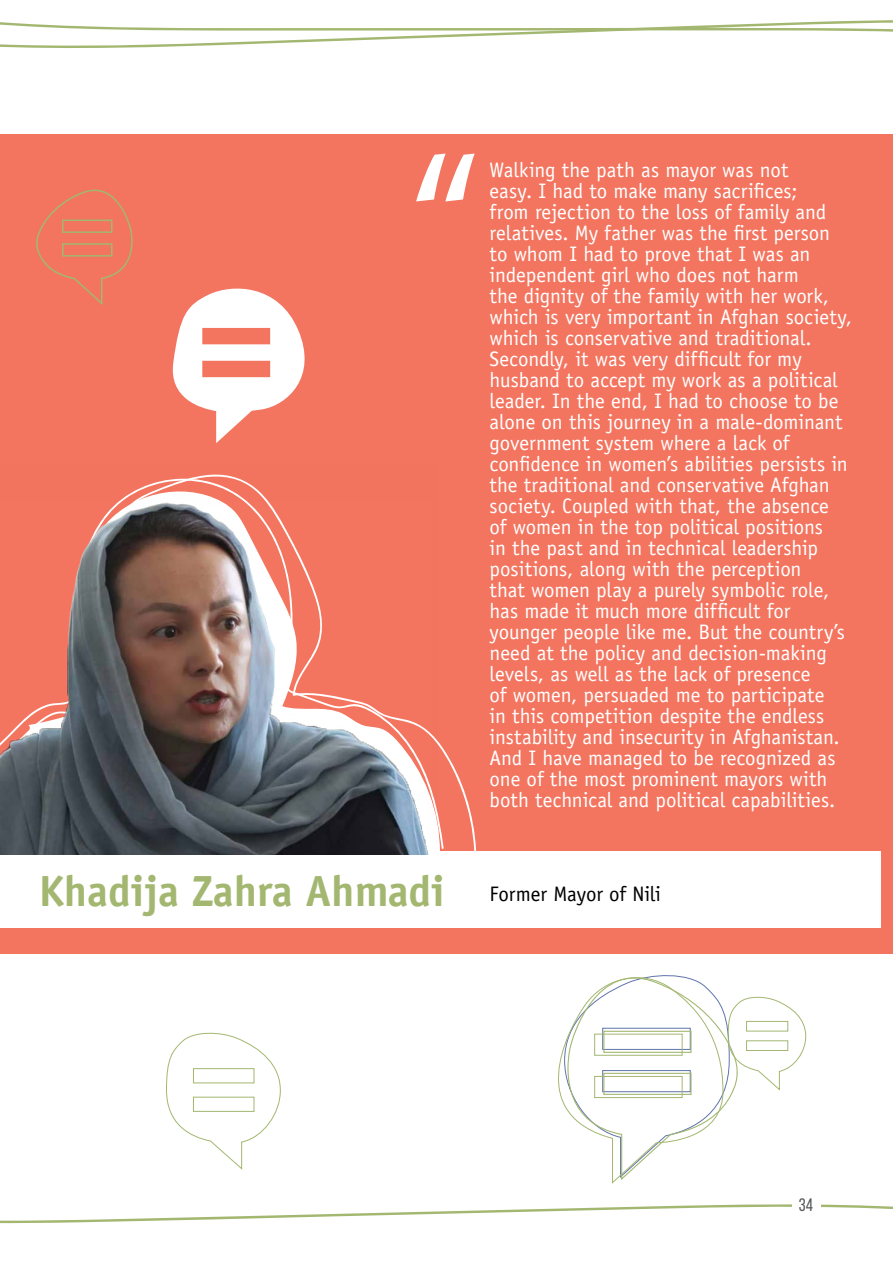
<style>
.page{position:relative;width:893px;height:1263px;background:#fff}
.page>*{position:absolute;margin:0;border:0;box-sizing:border-box;transform-origin:0 0}
.t1{font:700 43.5px "Officina Sans LT";color:#a3b770}
.t2{font:21px/21px "Officina Sans LT";letter-spacing:-.005em;color:#fff}
.t3{font:18px "Bebas Neue";color:#58595b}
.s1{font-weight:400;font-size:21px;color:#000}
</style>
<div class="page">
<svg style="left:0;top:1204px;width:893px;height:19px"></svg>
<div style="left:792px;top:1191px;width:28px;height:27px;background:#fff"></div>
<svg style="left:0;top:20px;width:893px;height:28px"></svg>
<div style="left:0;top:134px;width:893px;height:819px;background:#f37560"></div>
<hr style="left:607px;top:851px;width:1px;height:47px;background:#000">
<div style="left:0;top:852px;width:880px;height:76px;background:#fff"></div>
<svg style="left:36px;top:190px;width:97px;height:115px"></svg>
<svg style="left:416px;top:154px;width:59px;height:47px"></svg>
<img style="left:0;top:474px;width:437px;height:380px">
<svg style="left:172px;top:288px;width:133px;height:155px"></svg>
<svg style="left:166px;top:1032px;width:115px;height:138px"></svg>
<svg style="left:558px;top:975px;width:248px;height:209px"></svg>
<p class="t2" style="left:490px;top:159px;width:364px">Walking the path as mayor was not<br>easy. I had to make many sacrifices;<br>from rejection to the loss of family and relatives. My father was the first person to whom I had to prove that I was an independent girl who does not harm<br>the dignity of the family with her work, which is very important in Afghan society, which is conservative and traditional.<br>Secondly, it was very difficult for my husband to accept my work as a political leader. In the end, I had to choose to be alone on this journey in a male-dominant government system where a lack of confidence in women’s abilities persists in the traditional and conservative Afghan society. Coupled with that, the absence<br>of women in the top political positions<br>in the past and in technical leadership positions, along with the perception<br>that women play a purely symbolic role, has made it much more difficult for younger people like me. But the country’s need at the policy and decision-making levels, as well as the lack of presence<br>of women, persuaded me to participate<br>in this competition despite the endless instability and insecurity in Afghanistan.<br>And I have managed to be recognized as one of the most prominent mayors with both technical and political capabilities.</p>
<h1 class="t1" style="left:39px;top:864px;width:624px">Khadija Zahra Ahmadi <span class="s1">Former Mayor of Nili</span></h1>
<p class="t3" style="left:799px;top:1195px;width:16px">34</p>
</div>
